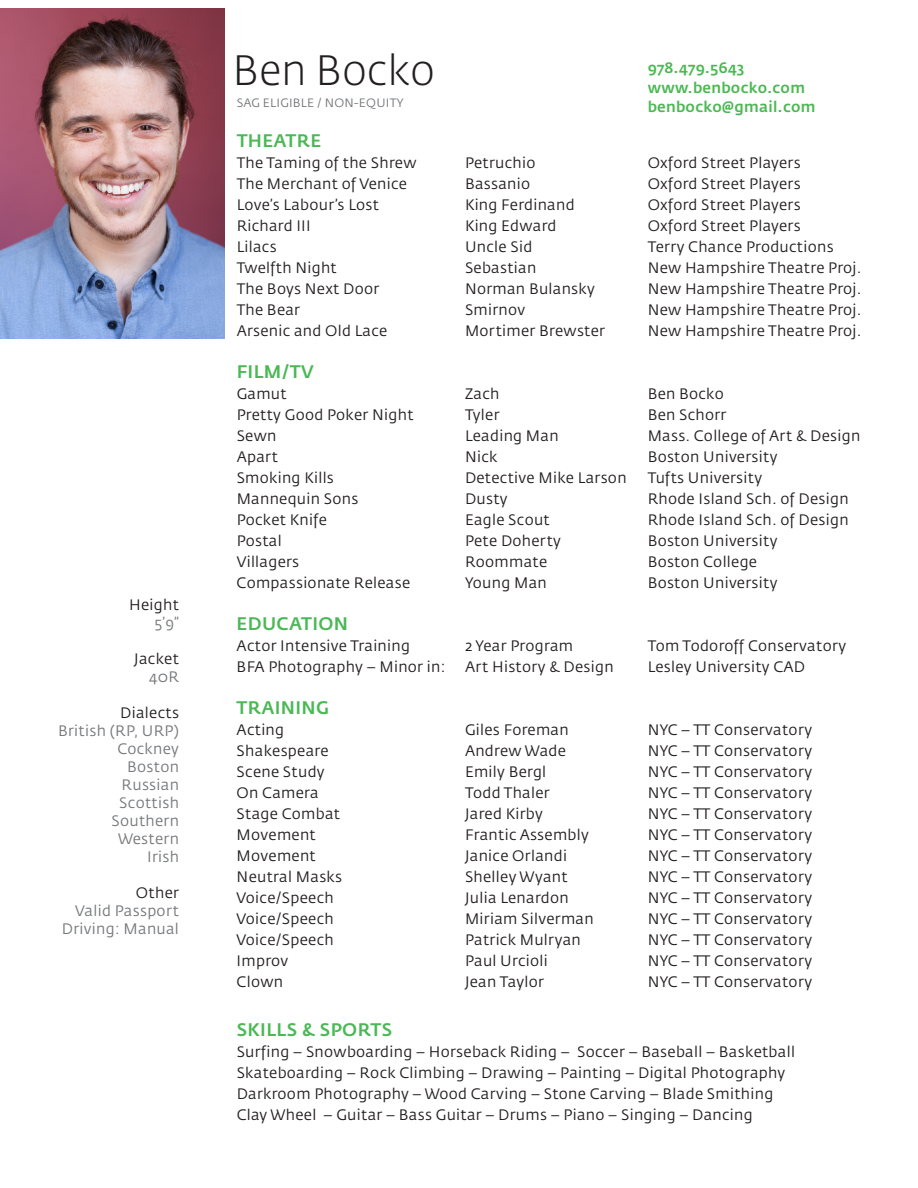
<style>
.page{position:relative;width:918px;height:1188px;background:#fff}
.page>*{position:absolute;margin:0;border:0;box-sizing:border-box;transform-origin:0 0}
.t1{font:300 42px "Fedra Sans Std";color:#231f20}
.t2{font:500 18px "Fedra Sans Std";letter-spacing:.02em;color:#4bb856}
.t3{font:15px "Fedra Sans Std";letter-spacing:.02em;color:#231f20}
.t4{font:15px "Fedra Sans Std";letter-spacing:.02em;color:#76787b}
.t5{font:500 15px "Fedra Sans Std";letter-spacing:.02em;color:#4cb853}
.t6{font:12px "Fedra Sans Std";letter-spacing:.02em;color:#76787b}
</style>
<div class="page">
<img style="left:0;top:8px;width:225px;height:330px">
<p class="t3" style="left:129px;top:596px;width:51px">Height</p>
<p class="t4" style="left:154px;top:614px;width:26px">5’9”</p>
<p class="t3" style="left:134px;top:650px;width:46px">Jacket</p>
<p class="t4" style="left:149px;top:668px;width:31px">40R</p>
<p class="t3" style="left:120px;top:704px;width:60px">Dialects</p>
<p class="t4" style="left:58px;top:722px;width:122px">British (RP, URP)</p>
<p class="t4" style="left:117px;top:740px;width:63px">Cockney</p>
<p class="t4" style="left:127px;top:758px;width:53px">Boston</p>
<p class="t4" style="left:122px;top:776px;width:59px">Russian</p>
<p class="t4" style="left:119px;top:794px;width:61px">Scottish</p>
<p class="t4" style="left:112px;top:812px;width:69px">Southern</p>
<p class="t4" style="left:118px;top:830px;width:62px">Western</p>
<p class="t4" style="left:147px;top:848px;width:33px">Irish</p>
<p class="t3" style="left:136px;top:884px;width:45px">Other</p>
<p class="t4" style="left:75px;top:902px;width:105px">Valid Passport</p>
<p class="t4" style="left:62px;top:920px;width:119px">Driving: Manual</p>
<p class="t1" style="left:232px;top:44px;width:204px">Ben Bocko</p>
<p class="t6" style="left:237px;top:95px;width:168px">SAG ELIGIBLE / NON-EQUITY</p>
<p class="t2" style="left:237px;top:130px;width:86px">THEATRE</p>
<p class="t3" style="left:237px;top:154px;width:181px">The Taming of the Shrew</p>
<p class="t3" style="left:237px;top:175px;width:172px">The Merchant of Venice</p>
<p class="t3" style="left:237px;top:196px;width:144px">Love’s Labour’s Lost</p>
<p class="t3" style="left:237px;top:217px;width:76px">Richard III</p>
<p class="t3" style="left:237px;top:238px;width:42px">Lilacs</p>
<p class="t3" style="left:237px;top:259px;width:102px">Twelfth Night</p>
<p class="t3" style="left:237px;top:280px;width:144px">The Boys Next Door</p>
<p class="t3" style="left:237px;top:301px;width:65px">The Bear</p>
<p class="t3" style="left:237px;top:322px;width:152px">Arsenic and Old Lace</p>
<p class="t2" style="left:237px;top:361px;width:79px">FILM/TV</p>
<p class="t3" style="left:237px;top:385px;width:52px">Gamut</p>
<p class="t3" style="left:237px;top:406px;width:178px">Pretty Good Poker Night</p>
<p class="t3" style="left:237px;top:427px;width:41px">Sewn</p>
<p class="t3" style="left:237px;top:448px;width:43px">Apart</p>
<p class="t3" style="left:237px;top:469px;width:99px">Smoking Kills</p>
<p class="t3" style="left:237px;top:490px;width:123px">Mannequin Sons</p>
<p class="t3" style="left:237px;top:511px;width:92px">Pocket Knife</p>
<p class="t3" style="left:237px;top:532px;width:47px">Postal</p>
<p class="t3" style="left:237px;top:553px;width:64px">Villagers</p>
<p class="t3" style="left:237px;top:574px;width:175px">Compassionate Release</p>
<p class="t2" style="left:237px;top:613px;width:113px">EDUCATION</p>
<p class="t3" style="left:237px;top:637px;width:175px">Actor Intensive Training</p>
<p class="t3" style="left:237px;top:658px;width:210px">BFA Photography – Minor in:</p>
<p class="t2" style="left:237px;top:697px;width:94px">TRAINING</p>
<p class="t3" style="left:237px;top:721px;width:49px">Acting</p>
<p class="t3" style="left:237px;top:742px;width:93px">Shakespeare</p>
<p class="t3" style="left:237px;top:763px;width:89px">Scene Study</p>
<p class="t3" style="left:237px;top:784px;width:84px">On Camera</p>
<p class="t3" style="left:237px;top:805px;width:105px">Stage Combat</p>
<p class="t3" style="left:237px;top:826px;width:81px">Movement</p>
<p class="t3" style="left:237px;top:847px;width:81px">Movement</p>
<p class="t3" style="left:237px;top:868px;width:107px">Neutral Masks</p>
<p class="t3" style="left:237px;top:889px;width:99px">Voice/Speech</p>
<p class="t3" style="left:237px;top:910px;width:99px">Voice/Speech</p>
<p class="t3" style="left:237px;top:931px;width:99px">Voice/Speech</p>
<p class="t3" style="left:237px;top:952px;width:53px">Improv</p>
<p class="t3" style="left:237px;top:973px;width:48px">Clown</p>
<p class="t3" style="left:465px;top:154px;width:72px">Petruchio</p>
<p class="t3" style="left:465px;top:175px;width:67px">Bassanio</p>
<p class="t3" style="left:465px;top:196px;width:111px">King Ferdinand</p>
<p class="t3" style="left:465px;top:217px;width:93px">King Edward</p>
<p class="t3" style="left:465px;top:238px;width:69px">Uncle Sid</p>
<p class="t3" style="left:465px;top:259px;width:73px">Sebastian</p>
<p class="t3" style="left:465px;top:280px;width:131px">Norman Bulansky</p>
<p class="t3" style="left:465px;top:301px;width:62px">Smirnov</p>
<p class="t3" style="left:465px;top:322px;width:142px">Mortimer Brewster</p>
<p class="t3" style="left:465px;top:385px;width:36px">Zach</p>
<p class="t3" style="left:465px;top:406px;width:36px">Tyler</p>
<p class="t3" style="left:465px;top:427px;width:95px">Leading Man</p>
<p class="t3" style="left:465px;top:448px;width:34px">Nick</p>
<p class="t3" style="left:465px;top:469px;width:163px">Detective Mike Larson</p>
<p class="t3" style="left:465px;top:490px;width:44px">Dusty</p>
<p class="t3" style="left:465px;top:511px;width:86px">Eagle Scout</p>
<p class="t3" style="left:465px;top:532px;width:98px">Pete Doherty</p>
<p class="t3" style="left:465px;top:553px;width:84px">Roommate</p>
<p class="t3" style="left:465px;top:574px;width:83px">Young Man</p>
<p class="t3" style="left:465px;top:637px;width:110px">2 Year Program</p>
<p class="t3" style="left:465px;top:658px;width:150px">Art History &amp; Design</p>
<p class="t3" style="left:465px;top:721px;width:105px">Giles Foreman</p>
<p class="t3" style="left:465px;top:742px;width:102px">Andrew Wade</p>
<p class="t3" style="left:465px;top:763px;width:83px">Emily Bergl</p>
<p class="t3" style="left:465px;top:784px;width:86px">Todd Thaler</p>
<p class="t3" style="left:465px;top:805px;width:79px">Jared Kirby</p>
<p class="t3" style="left:465px;top:826px;width:125px">Frantic Assembly</p>
<p class="t3" style="left:465px;top:847px;width:104px">Janice Orlandi</p>
<p class="t3" style="left:465px;top:868px;width:104px">Shelley Wyant</p>
<p class="t3" style="left:465px;top:889px;width:105px">Julia Lenardon</p>
<p class="t3" style="left:465px;top:910px;width:130px">Miriam Silverman</p>
<p class="t3" style="left:465px;top:931px;width:117px">Patrick Mulryan</p>
<p class="t3" style="left:465px;top:952px;width:84px">Paul Urcioli</p>
<p class="t3" style="left:465px;top:973px;width:80px">Jean Taylor</p>
<p class="t5" style="left:648px;top:59px;width:98px">978.479.5643</p>
<p class="t5" style="left:648px;top:78px;width:159px">www.benbocko.com</p>
<p class="t5" style="left:648px;top:98px;width:169px">benbocko@gmail.com</p>
<p class="t3" style="left:648px;top:154px;width:155px">Oxford Street Players</p>
<p class="t3" style="left:648px;top:175px;width:155px">Oxford Street Players</p>
<p class="t3" style="left:648px;top:196px;width:155px">Oxford Street Players</p>
<p class="t3" style="left:648px;top:217px;width:155px">Oxford Street Players</p>
<p class="t3" style="left:648px;top:238px;width:188px">Terry Chance Productions</p>
<p class="t3" style="left:648px;top:259px;width:215px">New Hampshire Theatre Proj.</p>
<p class="t3" style="left:648px;top:280px;width:215px">New Hampshire Theatre Proj.</p>
<p class="t3" style="left:648px;top:301px;width:215px">New Hampshire Theatre Proj.</p>
<p class="t3" style="left:648px;top:322px;width:215px">New Hampshire Theatre Proj.</p>
<p class="t3" style="left:648px;top:385px;width:78px">Ben Bocko</p>
<p class="t3" style="left:648px;top:406px;width:80px">Ben Schorr</p>
<p class="t3" style="left:648px;top:427px;width:214px">Mass. College of Art &amp; Design</p>
<p class="t3" style="left:648px;top:448px;width:131px">Boston University</p>
<p class="t3" style="left:648px;top:469px;width:116px">Tufts University</p>
<p class="t3" style="left:648px;top:490px;width:203px">Rhode Island Sch. of Design</p>
<p class="t3" style="left:648px;top:511px;width:203px">Rhode Island Sch. of Design</p>
<p class="t3" style="left:648px;top:532px;width:131px">Boston University</p>
<p class="t3" style="left:648px;top:553px;width:111px">Boston College</p>
<p class="t3" style="left:648px;top:574px;width:131px">Boston University</p>
<p class="t3" style="left:648px;top:637px;width:200px">Tom Todoroff Conservatory</p>
<p class="t3" style="left:648px;top:658px;width:159px">Lesley University CAD</p>
<p class="t3" style="left:648px;top:721px;width:166px">NYC – TT Conservatory</p>
<p class="t3" style="left:648px;top:742px;width:166px">NYC – TT Conservatory</p>
<p class="t3" style="left:648px;top:763px;width:166px">NYC – TT Conservatory</p>
<p class="t3" style="left:648px;top:784px;width:166px">NYC – TT Conservatory</p>
<p class="t3" style="left:648px;top:805px;width:166px">NYC – TT Conservatory</p>
<p class="t3" style="left:648px;top:826px;width:166px">NYC – TT Conservatory</p>
<p class="t3" style="left:648px;top:847px;width:166px">NYC – TT Conservatory</p>
<p class="t3" style="left:648px;top:868px;width:166px">NYC – TT Conservatory</p>
<p class="t3" style="left:648px;top:889px;width:166px">NYC – TT Conservatory</p>
<p class="t3" style="left:648px;top:910px;width:166px">NYC – TT Conservatory</p>
<p class="t3" style="left:648px;top:931px;width:166px">NYC – TT Conservatory</p>
<p class="t3" style="left:648px;top:952px;width:166px">NYC – TT Conservatory</p>
<p class="t3" style="left:648px;top:973px;width:166px">NYC – TT Conservatory</p>
<p class="t2" style="left:237px;top:1018px;width:157px">SKILLS &amp; SPORTS</p>
<p class="t3" style="left:237px;top:1042px;width:560px">Surfing – Snowboarding – Horseback Riding – Soccer – Baseball – Basketball</p>
<p class="t3" style="left:237px;top:1063px;width:550px">Skateboarding – Rock Climbing – Drawing – Painting – Digital Photography</p>
<p class="t3" style="left:237px;top:1084px;width:538px">Darkroom Photography – Wood Carving – Stone Carving – Blade Smithing</p>
<p class="t3" style="left:237px;top:1105px;width:518px">Clay Wheel – Guitar – Bass Guitar – Drums – Piano – Singing – Dancing</p>
</div>
